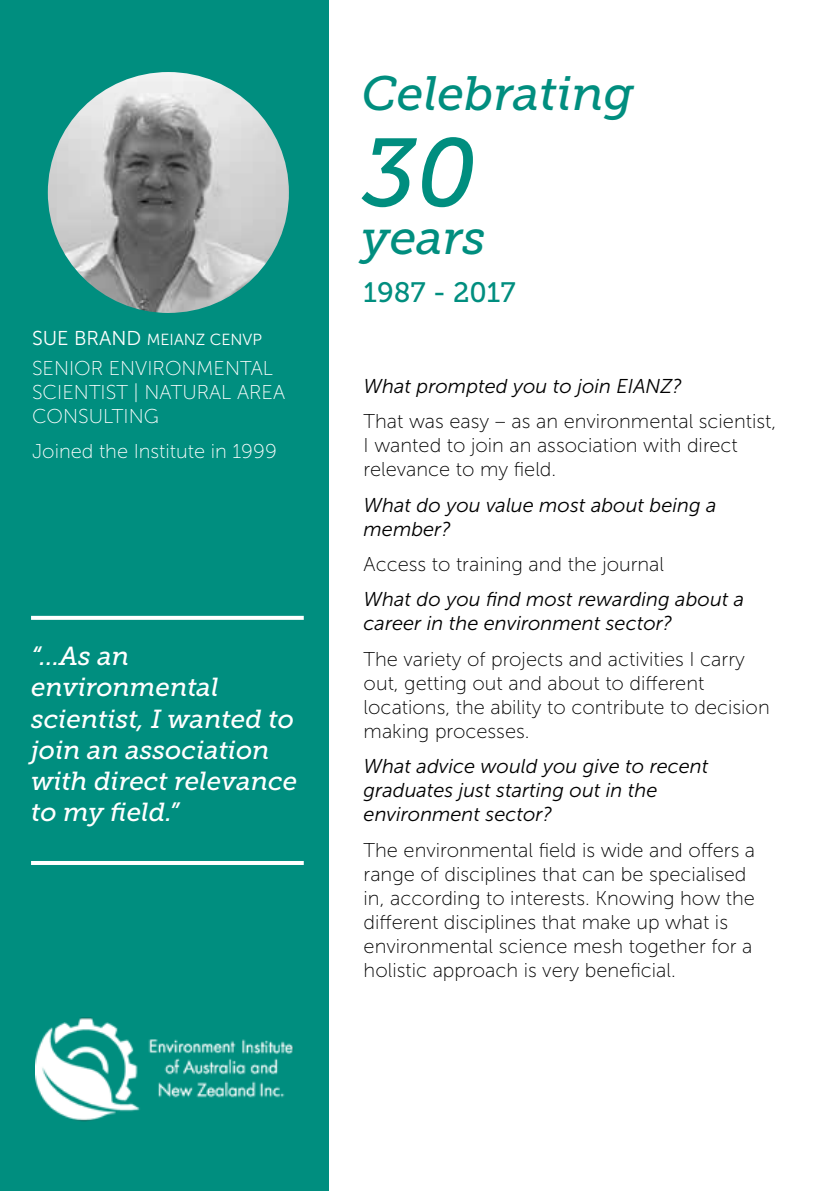
<style>
.page{position:relative;width:840px;height:1191px;background:#fff}
.page>*{position:absolute;margin:0;border:0;box-sizing:border-box;transform-origin:0 0}
.t1{font:italic 96px "Museo Slab 500";color:#008e7f}
.t2{font:italic 48px "Museo Slab 500";color:#008e7f}
.t3{font:28px "Museo Slab 500";color:#008e7f}
.t4{font:italic 26px/31.2px "Museo Slab 500";color:#fff}
.t5{font:20px/24px "Museo Sans 100";color:#000}
.t6{font:italic 20px/24px "Museo Sans 300";color:#000}
.t7{font:20px/24px "Museo Sans 100";color:#fff}
.t8{font:16px "Museo Sans 300";color:#fff}
.s1{font-size:20px}
</style>
<div class="page">
<div style="left:0;top:0;width:328px;height:1191px;background:#008e7f"></div>
<svg style="left:31px;top:616px;width:272px;height:4px"></svg>
<hr style="left:31px;top:861px;width:272px;height:4px;background:#fff">
<img style="left:48px;top:72px;width:241px;height:241px;border-radius:120px">
<img style="left:35px;top:1017px;width:258px;height:104px">
<p class="t8" style="left:32px;top:331px;width:231px"><span class="s1">SUE BRAND</span> MEIANZ CENVP</p>
<p class="t7" style="left:32px;top:356px;width:254px">SENIOR ENVIRONMENTAL<br>SCIENTIST | NATURAL AREA<br>CONSULTING</p>
<p class="t7" style="left:32px;top:440px;width:246px">Joined the Institute in 1999</p>
<h3 class="t4" style="left:31px;top:641px;width:267px">“...As an environmental scientist, I wanted to join an association with direct relevance to my field.”</h3>
<h2 class="t2" style="left:361px;top:67px;width:274px">Celebrating</h2>
<h1 class="t1" style="left:361px;top:120px;width:117px">30</h1>
<h2 class="t2" style="left:361px;top:211px;width:126px">years</h2>
<h3 class="t3" style="left:363px;top:277px;width:153px">1987 - 2017</h3>
<p class="t6" style="left:363px;top:374px;width:319px">What prompted you to join EIANZ?</p>
<p class="t5" style="left:363px;top:410px;width:414px">That was easy – as an environmental scientist,<br>I wanted to join an association with direct relevance to my field.</p>
<p class="t6" style="left:363px;top:493px;width:354px">What do you value most about being a member?</p>
<p class="t5" style="left:363px;top:552px;width:302px">Access to training and the journal</p>
<p class="t6" style="left:363px;top:587px;width:382px">What do you find most rewarding about a career in the environment sector?</p>
<p class="t5" style="left:363px;top:647px;width:407px">The variety of projects and activities I carry out, getting out and about to different locations, the ability to contribute to decision making processes.</p>
<p class="t6" style="left:363px;top:754px;width:346px">What advice would you give to recent graduates just starting out in the environment sector?</p>
<p class="t5" style="left:363px;top:838px;width:393px">The environmental field is wide and offers a range of disciplines that can be specialised in, according to interests. Knowing how the different disciplines that make up what is environmental science mesh together for a holistic approach is very beneficial.</p>
</div>
